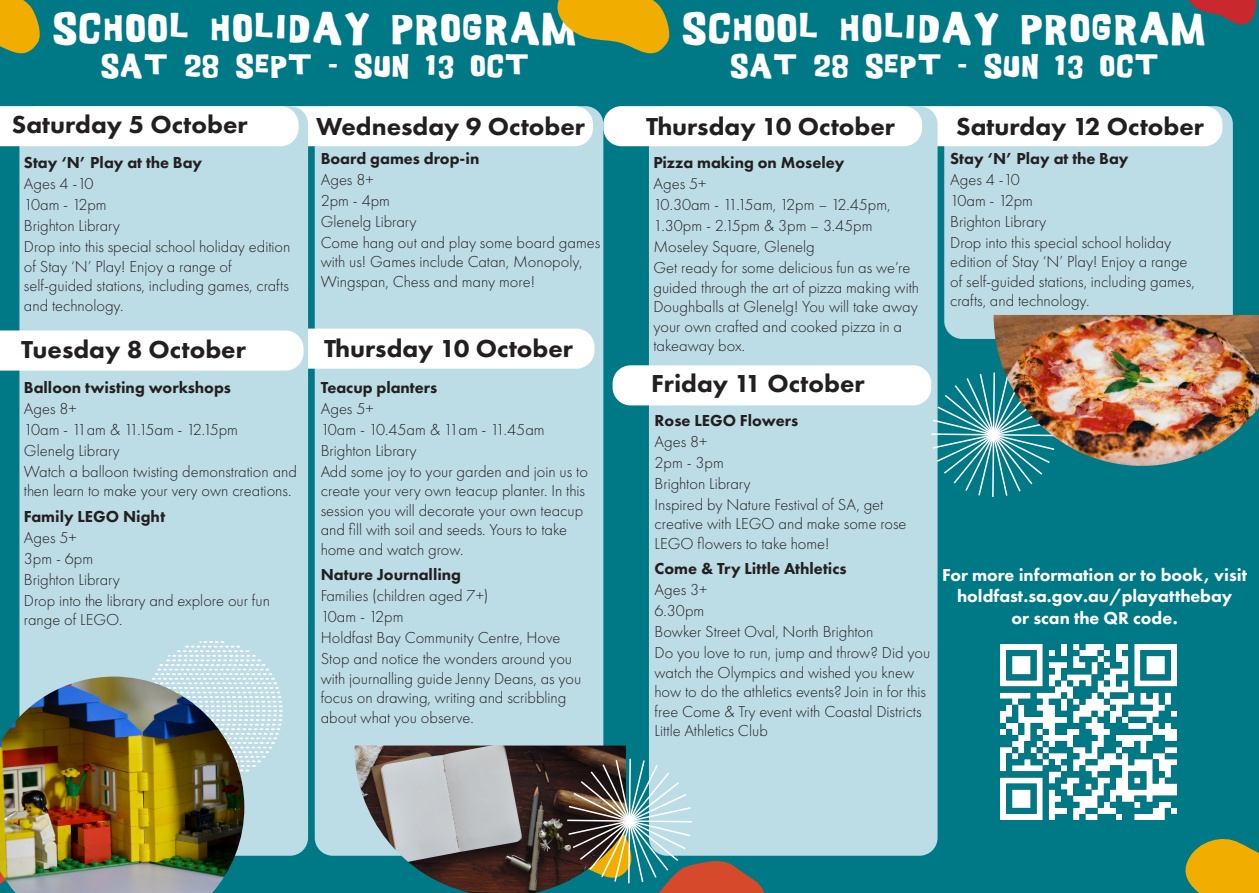
<style>
.page{position:relative;width:1259px;height:893px;background:#fff}
.page>*{position:absolute;margin:0;border:0;box-sizing:border-box;transform-origin:0 0}
.t1{font:34.2px "Good Girl";letter-spacing:.1em;color:#fff}
.t2{font:25.65px "Good Girl";letter-spacing:.1em;color:#fff}
.t3{font:800 25.5px "Futura PT";color:#231f20;scale:1.04 1}
.t4{font:800 18px/21.6px "Futura PT";color:#fff;text-align:center}
.t5{font:300 16.5px/19.5px "Futura PT";color:#231f20}
.t6{font:800 16.5px "Futura PT";color:#231f20}
</style>
<div class="page">
<div style="left:612px;top:0;width:647px;height:893px;background:#007987"></div>
<svg style="left:1185px;top:839px;width:74px;height:54px;background:#cca514"></svg>
<svg style="left:1188px;top:0;width:68px;height:25px"></svg>
<div style="left:944px;top:106px;width:288px;height:233px;background:#bcdce6;border-radius:18px"></div>
<div style="left:893px;top:106px;width:329px;height:40px;background:#fff;border-radius:18px"></div>
<div style="left:649px;top:106px;width:288px;height:750px;background:#bcdce6;border-radius:18px"></div>
<svg style="left:931px;top:373px;width:112px;height:124px"></svg>
<img style="left:1000px;top:644px;width:176px;height:176px">
<img style="left:993px;top:315px;width:266px;height:151px">
<div style="left:0;top:0;width:629px;height:893px;background:#007987"></div>
<div style="left:603px;top:106px;width:319px;height:40px;background:#fff;border-radius:18px"></div>
<svg style="left:0;top:0;width:40px;height:54px;background:#c9a415"></svg>
<div style="left:315px;top:106px;width:288px;height:750px;background:#bcdce6;border-radius:18px"></div>
<div style="left:264px;top:106px;width:329px;height:40px;background:#fff;border-radius:18px"></div>
<div style="left:265px;top:329px;width:329px;height:40px;background:#fff;border-radius:18px"></div>
<div style="left:19px;top:106px;width:289px;height:750px;background:#bcdce6;border-radius:18px"></div>
<div style="left:0;top:106px;width:298px;height:40px;background:#fff"></div>
<img style="left:354px;top:745px;width:272px;height:148px">
<svg style="left:155px;top:641px;width:128px;height:131px"></svg>
<img style="left:0;top:677px;width:244px;height:216px">
<div style="left:0;top:330px;width:303px;height:41px;background:#fff"></div>
<svg style="left:517px;top:759px;width:248px;height:134px"></svg>
<svg style="left:557px;top:0;width:113px;height:54px"></svg>
<div style="left:612px;top:365px;width:319px;height:40px;background:#fff;border-radius:18px"></div>
<p class="t1" style="left:53px;top:12px;width:525px">SCHOOL HOLIDAY PROGRAM</p>
<p class="t2" style="left:101px;top:53px;width:429px">SAT 28 SEPT - SUN 13 OCT</p>
<p class="t3" style="left:12px;top:109px;width:228px">Saturday 5 October</p>
<p class="t3" style="left:316px;top:110px;width:260px">Wednesday 9 October</p>
<p class="t6" style="left:24px;top:152px;width:180px">Stay ‘N’ Play at the Bay</p>
<p class="t5" style="left:24px;top:174px;width:71px">Ages 4 -10</p>
<p class="t5" style="left:24px;top:195px;width:84px">10am - 12pm</p>
<p class="t5" style="left:24px;top:216px;width:97px">Brighton Library</p>
<p class="t5" style="left:24px;top:237px;width:268px">Drop into this special school holiday edition of Stay ‘N’ Play! Enjoy a range of self-guided stations, including games, crafts and technology.</p>
<p class="t6" style="left:321px;top:148px;width:160px">Board games drop-in</p>
<p class="t5" style="left:321px;top:170px;width:54px">Ages 8+</p>
<p class="t5" style="left:321px;top:191px;width:71px">2pm - 4pm</p>
<p class="t5" style="left:321px;top:212px;width:97px">Glenelg Library</p>
<p class="t5" style="left:321px;top:233px;width:281px">Come hang out and play some board games with us! Games include Catan, Monopoly,<br>Wingspan, Chess and many more!</p>
<p class="t3" style="left:21px;top:333px;width:217px">Tuesday 8 October</p>
<p class="t6" style="left:24px;top:377px;width:209px">Balloon twisting workshops</p>
<p class="t5" style="left:24px;top:398px;width:54px">Ages 8+</p>
<p class="t5" style="left:24px;top:419px;width:216px">10am - 11am &amp; 11.15am - 12.15pm</p>
<p class="t5" style="left:24px;top:440px;width:97px">Glenelg Library</p>
<p class="t5" style="left:24px;top:461px;width:274px">Watch a balloon twisting demonstration and then learn to make your very own creations.</p>
<p class="t6" style="left:24px;top:506px;width:143px">Family LEGO Night</p>
<p class="t5" style="left:24px;top:527px;width:54px">Ages 5+</p>
<p class="t5" style="left:24px;top:548px;width:71px">3pm - 6pm</p>
<p class="t5" style="left:24px;top:569px;width:97px">Brighton Library</p>
<p class="t5" style="left:24px;top:590px;width:248px">Drop into the library and explore our fun range of LEGO.</p>
<p class="t3" style="left:324px;top:333px;width:241px">Thursday 10 October</p>
<p class="t6" style="left:321px;top:377px;width:118px">Teacup planters</p>
<p class="t5" style="left:321px;top:398px;width:54px">Ages 5+</p>
<p class="t5" style="left:321px;top:419px;width:225px">10am - 10.45am &amp; 11am - 11.45am</p>
<p class="t5" style="left:321px;top:440px;width:97px">Brighton Library</p>
<p class="t5" style="left:321px;top:461px;width:269px">Add some joy to your garden and join us to create your very own teacup planter. In this session you will decorate your own teacup and fill with soil and seeds. Yours to take home and watch grow.</p>
<p class="t6" style="left:321px;top:564px;width:142px">Nature Journalling</p>
<p class="t5" style="left:321px;top:586px;width:169px">Families (children aged 7+)</p>
<p class="t5" style="left:321px;top:607px;width:84px">10am - 12pm</p>
<p class="t5" style="left:321px;top:628px;width:241px">Holdfast Bay Community Centre, Hove</p>
<p class="t5" style="left:321px;top:649px;width:262px">Stop and notice the wonders around you with journalling guide Jenny Deans, as you focus on drawing, writing and scribbling about what you observe.</p>
<p class="t1" style="left:682px;top:12px;width:525px">SCHOOL HOLIDAY PROGRAM</p>
<p class="t2" style="left:730px;top:53px;width:429px">SAT 28 SEPT - SUN 13 OCT</p>
<p class="t3" style="left:646px;top:110px;width:241px">Thursday 10 October</p>
<p class="t3" style="left:956px;top:110px;width:240px">Saturday 12 October</p>
<p class="t6" style="left:653px;top:152px;width:192px">Pizza making on Moseley</p>
<p class="t5" style="left:653px;top:174px;width:54px">Ages 5+</p>
<p class="t5" style="left:653px;top:195px;width:239px">10.30am - 11.15am, 12pm – 12.45pm,</p>
<p class="t5" style="left:653px;top:216px;width:220px">1.30pm - 2.15pm &amp; 3pm – 3.45pm</p>
<p class="t5" style="left:653px;top:237px;width:163px">Moseley Square, Glenelg</p>
<p class="t5" style="left:653px;top:258px;width:267px">Get ready for some delicious fun as we’re guided through the art of pizza making with Doughballs at Glenelg! You will take away your own crafted and cooked pizza in a takeaway box.</p>
<p class="t3" style="left:651px;top:367px;width:207px">Friday 11 October</p>
<p class="t6" style="left:654px;top:410px;width:145px">Rose LEGO Flowers</p>
<p class="t5" style="left:654px;top:431px;width:54px">Ages 8+</p>
<p class="t5" style="left:654px;top:452px;width:71px">2pm - 3pm</p>
<p class="t5" style="left:654px;top:473px;width:97px">Brighton Library</p>
<p class="t5" style="left:654px;top:494px;width:253px">Inspired by Nature Festival of SA, get creative with LEGO and make some rose<br>LEGO flowers to take home!</p>
<p class="t6" style="left:654px;top:558px;width:194px">Come &amp; Try Little Athletics</p>
<p class="t5" style="left:654px;top:580px;width:54px">Ages 3+</p>
<p class="t5" style="left:654px;top:601px;width:51px">6.30pm</p>
<p class="t5" style="left:654px;top:622px;width:220px">Bowker Street Oval, North Brighton</p>
<p class="t5" style="left:654px;top:643px;width:277px">Do you love to run, jump and throw? Did you watch the Olympics and wished you knew how to do the athletics events? Join in for this free Come &amp; Try event with Coastal Districts Little Athletics Club</p>
<p class="t6" style="left:950px;top:148px;width:180px">Stay ‘N’ Play at the Bay</p>
<p class="t5" style="left:950px;top:170px;width:71px">Ages 4 -10</p>
<p class="t5" style="left:950px;top:191px;width:84px">10am - 12pm</p>
<p class="t5" style="left:950px;top:212px;width:97px">Brighton Library</p>
<p class="t5" style="left:950px;top:233px;width:246px">Drop into this special school holiday edition of Stay ‘N’ Play! Enjoy a range of self-guided stations, including games, crafts, and technology.</p>
<p class="t4" style="left:942px;top:564px;width:306px">For more information or to book, visit holdfast.sa.gov.au/playatthebay<br>or scan the QR code.</p>
</div>
